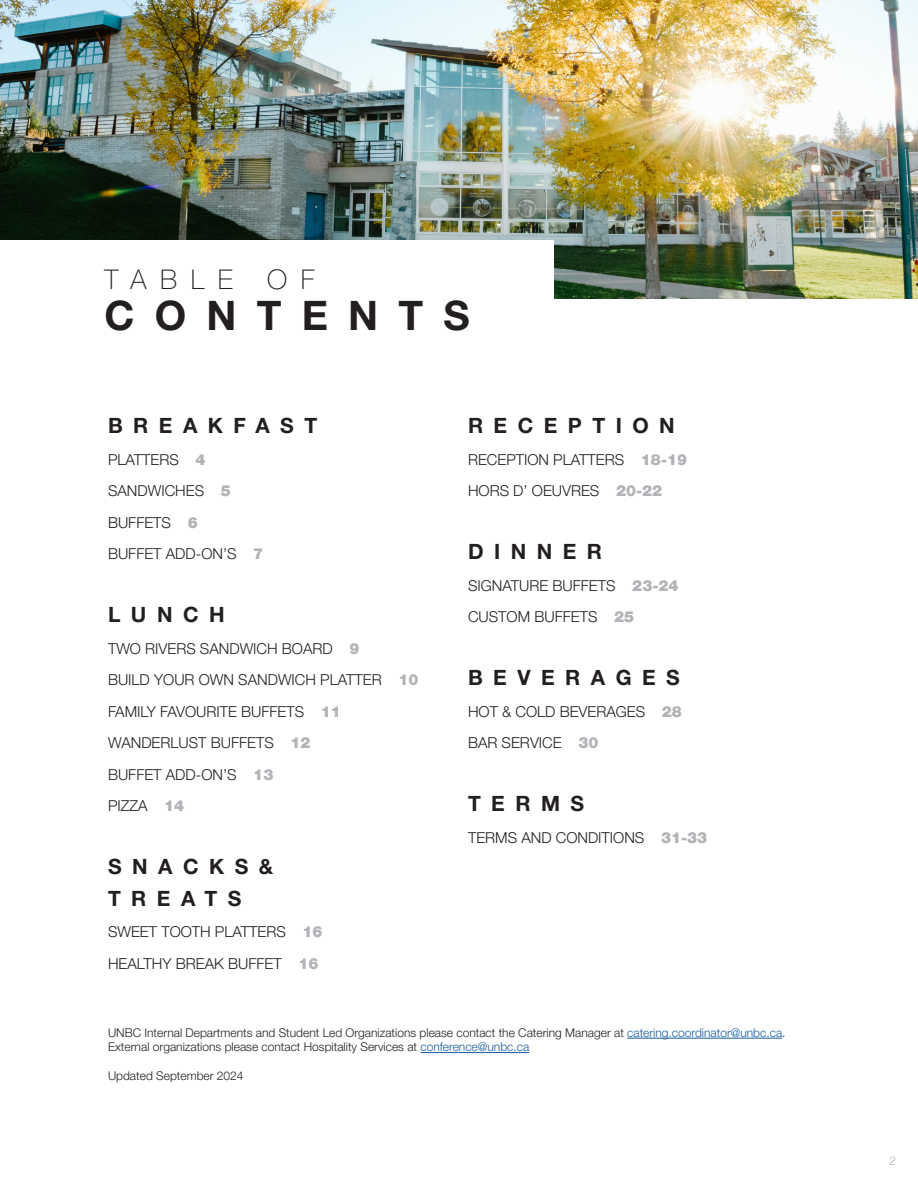
<style>
.page{position:relative;width:918px;height:1188px;background:#fff}
.page>*{position:absolute;margin:0;border:0;box-sizing:border-box;transform-origin:0 0}
.t1{font:700 40.5px "Helvetica Neue LT Pro";letter-spacing:.5em;color:#231f20}
.t2{font:100 27px "Helvetica Neue LT Pro";letter-spacing:.5em;color:#231f20}
.t3{font:700 21px/31.5px "Helvetica Neue LT Pro";letter-spacing:.5em;color:#231f20}
.t4{font:300 15px/31.5px "Helvetica Neue LT Pro";color:#231f20}
.t5{font:300 12px "Helvetica Neue LT Pro";color:#231f20}
.t6{font:300 12px "Helvetica";color:#b2b3b7}
.s1{font-weight:900;color:#b2b3b7}
.s2{color:#175d9e}
</style>
<div class="page">
<img style="left:0;top:0;width:918px;height:298px">
<div style="left:0;top:241px;width:553px;height:118px;background:#fff"></div>
<hr style="left:627px;top:1038px;width:155px;height:1px;background:#175d9e">
<hr style="left:421px;top:1052px;width:108px;height:1px;background:#175d9e">
<p class="t2" style="left:104px;top:264px;width:130px">TABLE</p>
<p class="t2" style="left:267px;top:264px;width:49px">O F</p>
<p class="t1" style="left:104px;top:290px;width:367px">CONTENTS</p>
<p class="t3" style="left:108px;top:410px;width:211px">BREAKFAST</p>
<p class="t4" style="left:108px;top:444px;width:99px">PLATTERS <span class="s1">4</span></p>
<p class="t4" style="left:108px;top:475px;width:124px">SANDWICHES <span class="s1">5</span></p>
<p class="t4" style="left:108px;top:507px;width:91px">BUFFETS <span class="s1">6</span></p>
<p class="t4" style="left:108px;top:538px;width:157px">BUFFET ADD-ON’S <span class="s1">7</span></p>
<p class="t3" style="left:108px;top:599px;width:118px">LUNCH</p>
<p class="t4" style="left:108px;top:633px;width:253px">TWO RIVERS SANDWICH BOARD <span class="s1">9</span></p>
<p class="t4" style="left:108px;top:664px;width:312px">BUILD YOUR OWN SANDWICH PLATTER <span class="s1">10</span></p>
<p class="t4" style="left:108px;top:696px;width:234px">FAMILY FAVOURITE BUFFETS <span class="s1">11<br></span>WANDERLUST BUFFETS <span class="s1">12</span></p>
<p class="t4" style="left:108px;top:759px;width:167px">BUFFET ADD-ON’S <span class="s1">13</span></p>
<p class="t4" style="left:108px;top:790px;width:78px">PIZZA <span class="s1">14</span></p>
<p class="t3" style="left:108px;top:851px;width:167px">SNACKS&amp;<br>TREATS</p>
<p class="t4" style="left:108px;top:916px;width:216px">SWEET TOOTH PLATTERS <span class="s1">16</span></p>
<p class="t4" style="left:108px;top:948px;width:212px">HEALTHY BREAK BUFFET <span class="s1">16</span></p>
<p class="t3" style="left:468px;top:410px;width:208px">RECEPTION</p>
<p class="t4" style="left:468px;top:444px;width:221px">RECEPTION PLATTERS <span class="s1">18-19</span></p>
<p class="t4" style="left:468px;top:475px;width:196px">HORS D’ OEUVRES <span class="s1">20-22</span></p>
<p class="t3" style="left:468px;top:536px;width:136px">DINNER</p>
<p class="t4" style="left:468px;top:570px;width:212px">SIGNATURE BUFFETS <span class="s1">23-24</span></p>
<p class="t4" style="left:468px;top:601px;width:168px">CUSTOM BUFFETS <span class="s1">25</span></p>
<p class="t3" style="left:468px;top:662px;width:213px">BEVERAGES</p>
<p class="t4" style="left:468px;top:696px;width:216px">HOT &amp; COLD BEVERAGES <span class="s1">28</span></p>
<p class="t4" style="left:468px;top:727px;width:132px">BAR SERVICE <span class="s1">30</span></p>
<p class="t3" style="left:468px;top:788px;width:118px">TERMS</p>
<p class="t4" style="left:468px;top:822px;width:241px">TERMS AND CONDITIONS <span class="s1">31-33</span></p>
<p class="t5" style="left:108px;top:1025px;width:679px">UNBC Internal Departments and Student Led Organizations please contact the Catering Manager at <span class="s2">catering.coordinator@unbc.ca</span>.</p>
<p class="t5" style="left:108px;top:1040px;width:423px">External organizations please contact Hospitality Services at <span class="s2">conference@unbc.ca</span></p>
<p class="t5" style="left:108px;top:1069px;width:137px">Updated September 2024</p>
<p class="t6" style="left:889px;top:1151px;width:8px">2</p>
</div>
